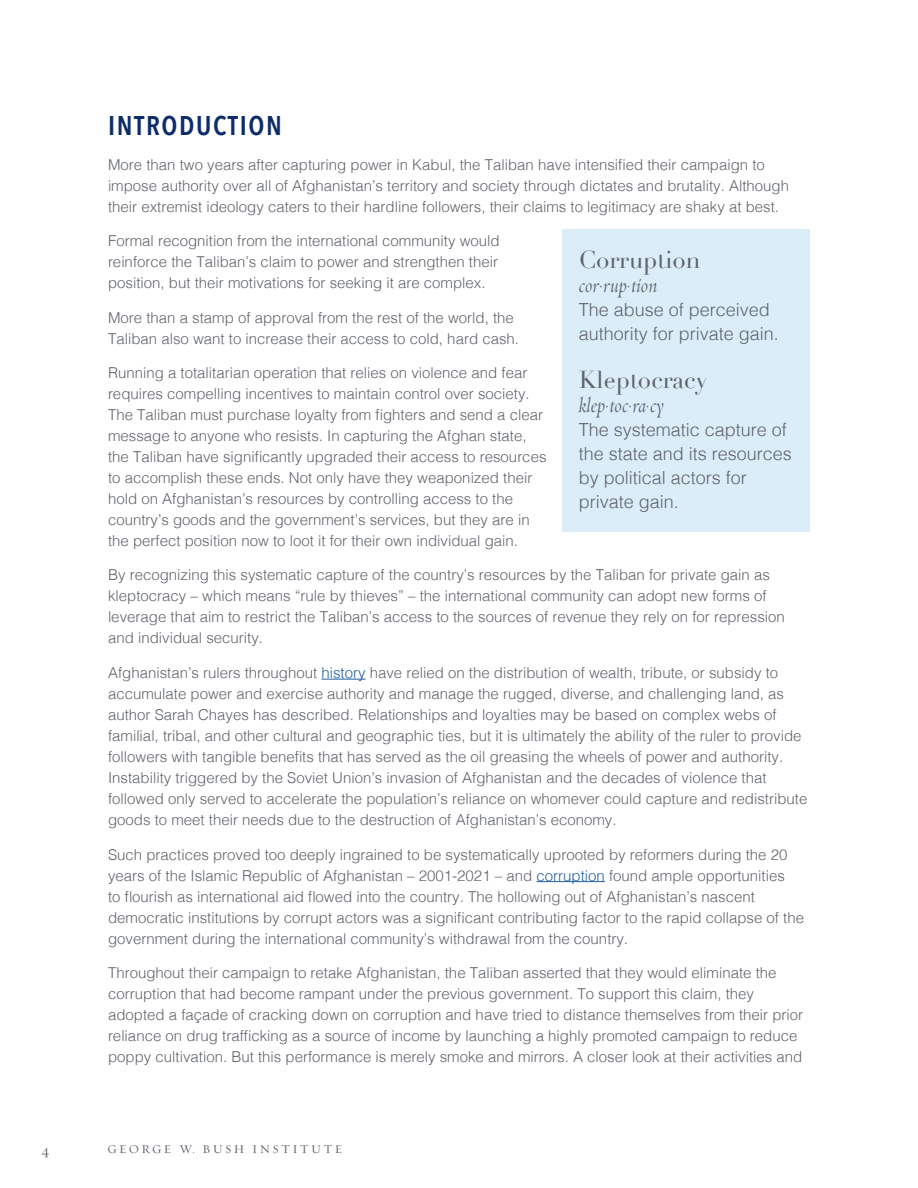
<style>
.page{position:relative;width:918px;height:1188px;background:#fff}
.page>*{position:absolute;margin:0;border:0;box-sizing:border-box;transform-origin:0 0}
.t1{font:600 27px "Avenir Next Condensed";letter-spacing:.06em;color:#0d2c6c}
.t2{font:24px "Didot";color:#5f636a}
.t3{font:italic 21px "Requiem Fine";color:#5f636a}
.t4{font:300 18px/24px "Helvetica";color:#5f636a}
.t5{font:300 15px/21px "Helvetica";color:#5f636a}
.t6{font:15px "Requiem Display";color:#5f636a}
.t7{font:12px "Requiem Text";letter-spacing:.2em;color:#5f636a}
.s1{color:#215e9e}
</style>
<div class="page">
<hr style="left:321px;top:679px;width:45px;height:1px;background:#215e9e">
<hr style="left:537px;top:881px;width:68px;height:1px;background:#215e9e">
<div style="left:562px;top:229px;width:248px;height:303px;background:#dbedf8"></div>
<h1 class="t1" style="left:108px;top:102px;width:175px">INTRODUCTION</h1>
<p class="t5" style="left:108px;top:153px;width:683px">More than two years after capturing power in Kabul, the Taliban have intensified their campaign to impose authority over all of Afghanistan’s territory and society through dictates and brutality. Although their extremist ideology caters to their hardline followers, their claims to legitimacy are shaky at best.</p>
<p class="t5" style="left:108px;top:229px;width:393px;text-align:justify">Formal recognition from the international community would reinforce the Taliban’s claim to power and strengthen their position, but their motivations for seeking it are complex.</p>
<p class="t5" style="left:108px;top:306px;width:413px">More than a stamp of approval from the rest of the world, the<br>Taliban also want to increase their access to cold, hard cash.</p>
<p class="t5" style="left:108px;top:361px;width:440px">Running a totalitarian operation that relies on violence and fear requires compelling incentives to maintain control over society.<br>The Taliban must purchase loyalty from fighters and send a clear message to anyone who resists. In capturing the Afghan state, the Taliban have significantly upgraded their access to resources to accomplish these ends. Not only have they weaponized their hold on Afghanistan’s resources by controlling access to the country’s goods and the government’s services, but they are in the perfect position now to loot it for their own individual gain.</p>
<p class="t5" style="left:108px;top:564px;width:678px">By recognizing this systematic capture of the country’s resources by the Taliban for private gain as kleptocracy – which means “rule by thieves” – the international community can adopt new forms of leverage that aim to restrict the Taliban’s access to the sources of revenue they rely on for repression and individual security.</p>
<p class="t5" style="left:108px;top:661px;width:701px">Afghanistan’s rulers throughout <span class="s1">history</span> have relied on the distribution of wealth, tribute, or subsidy to accumulate power and exercise authority and manage the rugged, diverse, and challenging land, as author Sarah Chayes has described. Relationships and loyalties may be based on complex webs of familial, tribal, and other cultural and geographic ties, but it is ultimately the ability of the ruler to provide followers with tangible benefits that has served as the oil greasing the wheels of power and authority.<br>Instability triggered by the Soviet Union’s invasion of Afghanistan and the decades of violence that followed only served to accelerate the population’s reliance on whomever could capture and redistribute goods to meet their needs due to the destruction of Afghanistan’s economy.</p>
<p class="t5" style="left:108px;top:843px;width:698px">Such practices proved too deeply ingrained to be systematically uprooted by reformers during the 20 years of the Islamic Republic of Afghanistan – 2001-2021 – and <span class="s1">corruption</span> found ample opportunities<br>to flourish as international aid flowed into the country. The hollowing out of Afghanistan’s nascent democratic institutions by corrupt actors was a significant contributing factor to the rapid collapse of the government during the international community’s withdrawal from the country.</p>
<p class="t5" style="left:108px;top:961px;width:697px">Throughout their campaign to retake Afghanistan, the Taliban asserted that they would eliminate the corruption that had become rampant under the previous government. To support this claim, they adopted a façade of cracking down on corruption and have tried to distance themselves from their prior reliance on drug trafficking as a source of income by launching a highly promoted campaign to reduce poppy cultivation. But this performance is merely smoke and mirrors. A closer look at their activities and</p>
<h2 class="t2" style="left:579px;top:245px;width:123px">Corruption</h2>
<h3 class="t3" style="left:579px;top:273px;width:80px">cor·rup·tion</h3>
<p class="t4" style="left:579px;top:296px;width:202px">The abuse of perceived authority for private gain.</p>
<h2 class="t2" style="left:579px;top:365px;width:130px">Kleptocracy</h2>
<h3 class="t3" style="left:579px;top:393px;width:86px">klep·toc·ra·cy</h3>
<p class="t4" style="left:579px;top:416px;width:215px">The systematic capture of the state and its resources by political actors for private gain.</p>
<p class="t6" style="left:42px;top:1140px;width:9px">4</p>
<p class="t7" style="left:107px;top:1140px;width:236px">GEORGE W. BUSH INSTITUTE</p>
</div>
